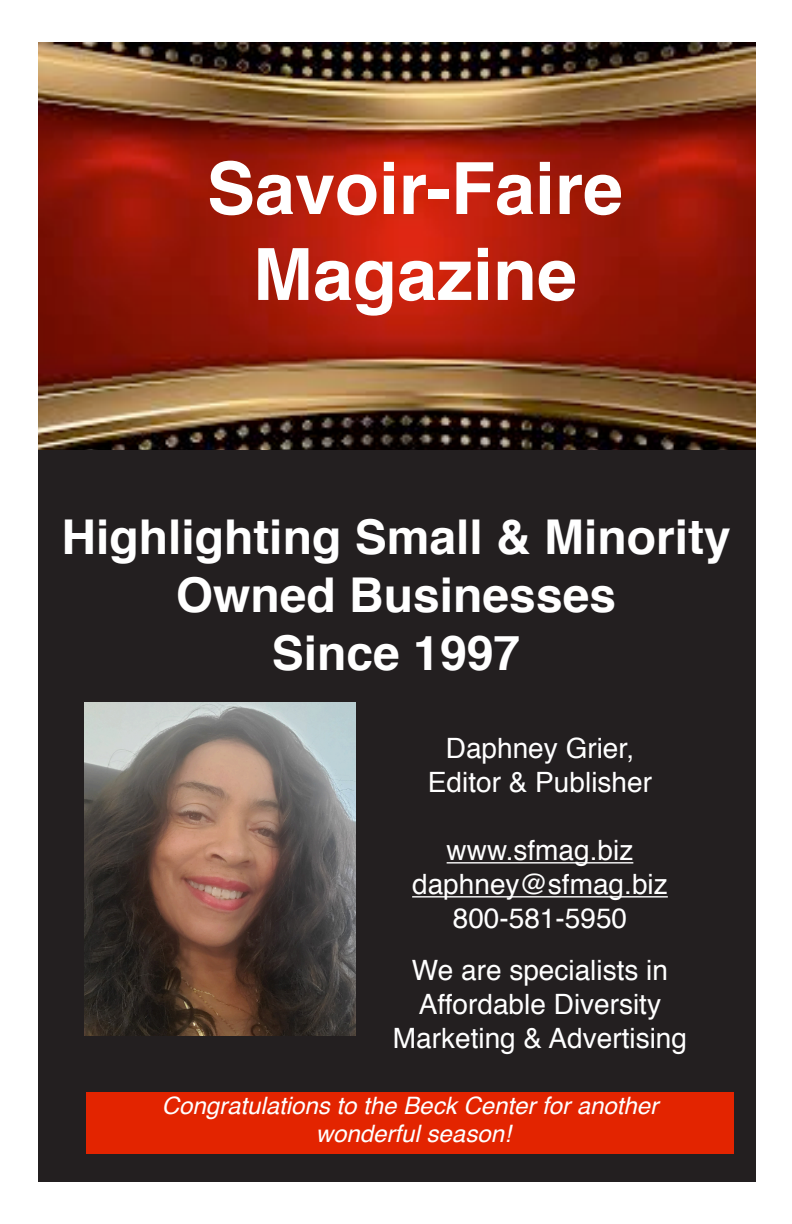
<style>
.page{position:relative;width:792px;height:1224px;background:#fff}
.page>*{position:absolute;margin:0;border:0;box-sizing:border-box;transform-origin:0 0}
.t1{font:700 72px/86px "Helvetica";color:#fff;text-align:center}
.t2{font:700 48px/58px "Helvetica";color:#fff;text-align:center}
.t3{font:28px/34px "Helvetica";color:#fff;text-align:center}
.t4{font:italic 24px/28px "Helvetica";color:#fff;text-align:center}
</style>
<div class="page">
<img style="left:38px;top:42px;width:717px;height:408px">
<div style="left:38px;top:450px;width:717px;height:732px;background:#231f20"></div>
<div style="left:86px;top:1092px;width:648px;height:62px;background:#e32400"></div>
<img style="left:84px;top:702px;width:272px;height:334px">
<hr style="left:447px;top:862px;width:186px;height:2px;background:#fff">
<hr style="left:412px;top:896px;width:256px;height:2px;background:#fff">
<p class="t1" style="left:207px;top:147px;width:418px">Savoir-Faire<br>Magazine</p>
<p class="t2" style="left:61px;top:509px;width:671px">Highlighting Small &amp; Minority<br>Owned Businesses<br>Since 1997</p>
<p class="t3" style="left:428px;top:732px;width:226px">Daphney Grier,<br>Editor &amp; Publisher</p>
<p class="t3" style="left:412px;top:834px;width:257px">www.sfmag.biz daphney@sfmag.biz<br>800-581-5950</p>
<p class="t3" style="left:393px;top:954px;width:296px">We are specialists in<br>Affordable Diversity<br>Marketing &amp; Advertising</p>
<p class="t4" style="left:162px;top:1092px;width:498px">Congratulations to the Beck Center for another wonderful season!</p>
</div>
